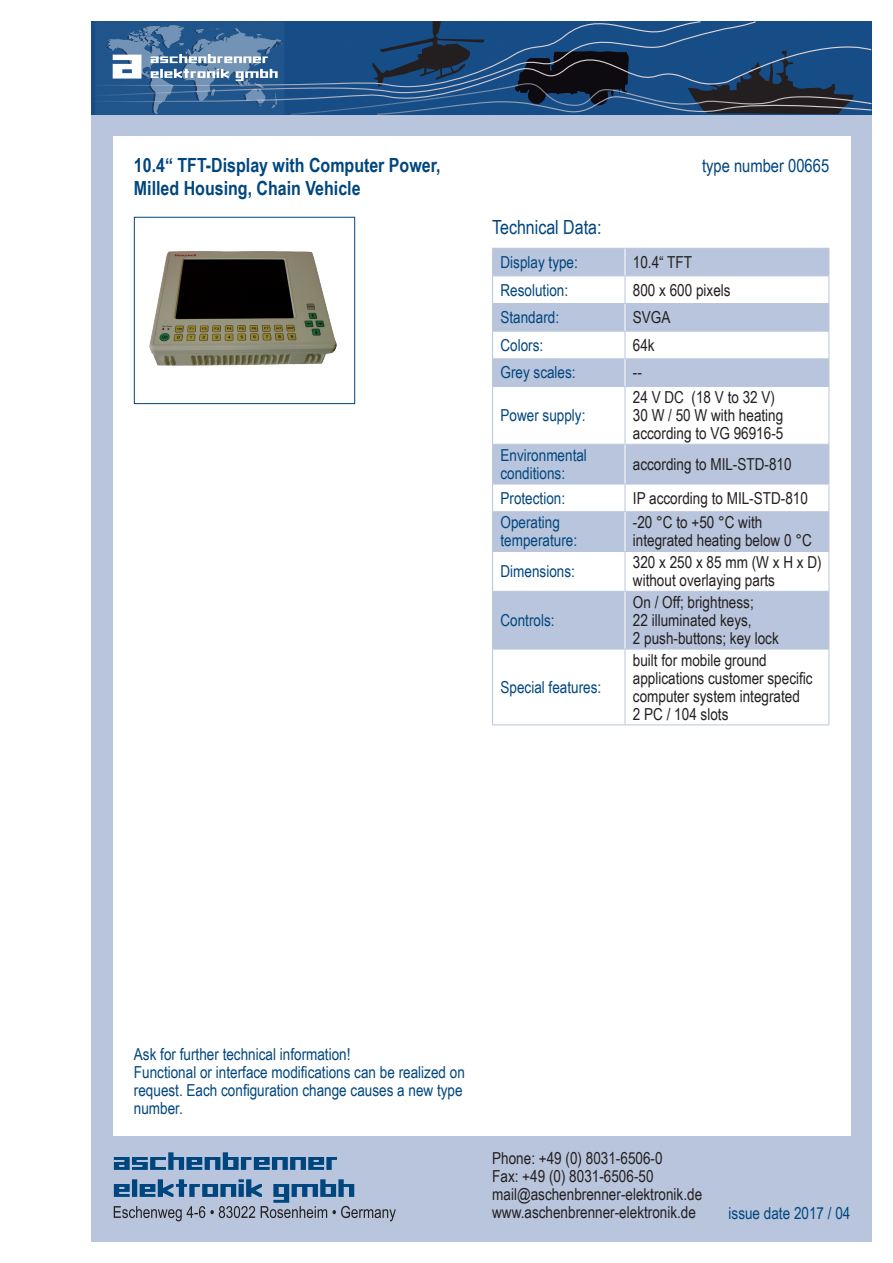
<style>
.page{position:relative;width:893px;height:1263px;background:#fff}
.page>*{position:absolute;margin:0;border:0;box-sizing:border-box;transform-origin:0 0}
.t1{font:700 19.5px "Arial Narrow";color:#00467e}
.t2{font:19.5px "Arial Narrow";color:#00467e}
.t3{font:18px "Arial Narrow";color:#00467e}
.t4{font:16.5px/18px "Arial Narrow";color:#231f20}
.t5{font:16.5px/18px "Arial Narrow";color:#00467e}
</style>
<div class="page">
<div style="left:91px;top:115px;width:781px;height:1127px;background:#b9c5dc"></div>
<div style="left:113px;top:136px;width:737px;height:999px;background:#fff"></div>
<svg style="left:114px;top:1179px;width:282px;height:42px"></svg>
<svg style="left:114px;top:1152px;width:223px;height:18px"></svg>
<div style="left:134px;top:217px;width:221px;height:187px;border:1px solid #00467e"></div>
<svg style="left:91px;top:21px;width:781px;height:94px;background:#2a5380"></svg>
<img style="left:149px;top:251px;width:188px;height:115px">
<div style="left:493px;top:249px;width:335px;height:26px;background:#b9c5dc"></div>
<svg style="left:493px;top:276px;width:335px;height:448px"></svg>
<hr style="left:492px;top:248px;width:133px;height:1px;background:#b9c5dc">
<hr style="left:625px;top:248px;width:204px;height:1px;background:#b9c5dc">
<hr style="left:492px;top:275px;width:133px;height:1px;background:#b9c5dc">
<hr style="left:625px;top:275px;width:204px;height:1px;background:#b9c5dc">
<hr style="left:492px;top:303px;width:133px;height:1px;background:#b9c5dc">
<hr style="left:625px;top:303px;width:204px;height:1px;background:#b9c5dc">
<hr style="left:492px;top:331px;width:133px;height:1px;background:#b9c5dc">
<hr style="left:625px;top:331px;width:204px;height:1px;background:#b9c5dc">
<hr style="left:492px;top:358px;width:133px;height:1px;background:#b9c5dc">
<svg style="left:492px;top:249px;width:1px;height:137px"></svg>
<hr style="left:625px;top:358px;width:204px;height:1px;background:#b9c5dc">
<svg style="left:828px;top:249px;width:1px;height:137px"></svg>
<hr style="left:492px;top:386px;width:133px;height:1px;background:#b9c5dc">
<hr style="left:492px;top:387px;width:1px;height:57px;background:#b9c5dc">
<hr style="left:625px;top:386px;width:204px;height:1px;background:#b9c5dc">
<hr style="left:625px;top:387px;width:1px;height:57px;background:#b9c5dc">
<hr style="left:828px;top:387px;width:1px;height:57px;background:#b9c5dc">
<hr style="left:492px;top:444px;width:133px;height:1px;background:#b9c5dc">
<hr style="left:492px;top:445px;width:1px;height:39px;background:#b9c5dc">
<hr style="left:625px;top:444px;width:204px;height:1px;background:#b9c5dc">
<hr style="left:828px;top:445px;width:1px;height:39px;background:#b9c5dc">
<hr style="left:492px;top:484px;width:133px;height:1px;background:#b9c5dc">
<svg style="left:492px;top:484px;width:1px;height:27px"></svg>
<hr style="left:625px;top:484px;width:204px;height:1px;background:#b9c5dc">
<svg style="left:625px;top:484px;width:1px;height:27px"></svg>
<svg style="left:828px;top:484px;width:1px;height:27px"></svg>
<hr style="left:492px;top:511px;width:133px;height:1px;background:#b9c5dc">
<hr style="left:492px;top:512px;width:1px;height:39px;background:#b9c5dc">
<hr style="left:625px;top:511px;width:204px;height:1px;background:#b9c5dc">
<hr style="left:828px;top:512px;width:1px;height:39px;background:#b9c5dc">
<hr style="left:492px;top:551px;width:133px;height:1px;background:#b9c5dc">
<hr style="left:492px;top:552px;width:1px;height:39px;background:#b9c5dc">
<hr style="left:625px;top:551px;width:204px;height:1px;background:#b9c5dc">
<hr style="left:625px;top:552px;width:1px;height:39px;background:#b9c5dc">
<hr style="left:828px;top:552px;width:1px;height:39px;background:#b9c5dc">
<hr style="left:492px;top:591px;width:133px;height:1px;background:#b9c5dc">
<hr style="left:492px;top:592px;width:1px;height:57px;background:#b9c5dc">
<hr style="left:625px;top:591px;width:204px;height:1px;background:#b9c5dc">
<hr style="left:828px;top:592px;width:1px;height:57px;background:#b9c5dc">
<hr style="left:492px;top:649px;width:133px;height:1px;background:#b9c5dc">
<hr style="left:492px;top:649px;width:1px;height:75px;background:#b9c5dc">
<hr style="left:625px;top:649px;width:204px;height:1px;background:#b9c5dc">
<hr style="left:625px;top:649px;width:1px;height:75px;background:#b9c5dc">
<hr style="left:828px;top:649px;width:1px;height:75px;background:#b9c5dc">
<hr style="left:492px;top:724px;width:133px;height:1px;background:#b9c5dc">
<hr style="left:625px;top:724px;width:204px;height:1px;background:#b9c5dc">
<svg style="left:625px;top:249px;width:1px;height:137px"></svg>
<hr style="left:625px;top:445px;width:1px;height:39px;background:#fff">
<hr style="left:625px;top:512px;width:1px;height:39px;background:#fff">
<hr style="left:625px;top:592px;width:1px;height:57px;background:#fff">
<p class="t1" style="left:134px;top:150px;width:308px">10.4“ TFT-Display with Computer Power,</p>
<p class="t3" style="left:702px;top:152px;width:129px">type number 00665</p>
<p class="t1" style="left:134px;top:173px;width:228px">Milled Housing, Chain Vehicle</p>
<p class="t2" style="left:492px;top:213px;width:111px">Technical Data:</p>
<p class="t5" style="left:500px;top:252px;width:79px">Display type:</p>
<p class="t4" style="left:633px;top:252px;width:61px">10.4“ TFT</p>
<p class="t5" style="left:500px;top:280px;width:69px">Resolution:</p>
<p class="t4" style="left:633px;top:280px;width:99px">800 x 600 pixels</p>
<p class="t5" style="left:500px;top:308px;width:60px">Standard:</p>
<p class="t4" style="left:633px;top:308px;width:39px">SVGA</p>
<p class="t5" style="left:500px;top:335px;width:44px">Colors:</p>
<p class="t4" style="left:633px;top:335px;width:23px">64k</p>
<p class="t5" style="left:500px;top:363px;width:77px">Grey scales:</p>
<p class="t4" style="left:633px;top:363px;width:11px">--</p>
<p class="t5" style="left:500px;top:406px;width:86px">Power supply:</p>
<p class="t4" style="left:633px;top:388px;width:152px">24 V DC (18 V to 32 V)<br>30 W / 50 W with heating according to VG 96916-5</p>
<p class="t5" style="left:500px;top:445px;width:88px">Environmental conditions:</p>
<p class="t4" style="left:633px;top:454px;width:160px">according to MIL-STD-810</p>
<p class="t5" style="left:500px;top:488px;width:66px">Protection:</p>
<p class="t4" style="left:633px;top:488px;width:176px">IP according to MIL-STD-810</p>
<p class="t5" style="left:500px;top:513px;width:78px">Operating temperature:</p>
<p class="t4" style="left:633px;top:513px;width:180px">-20 °C to +50 °C with integrated heating below 0 °C</p>
<p class="t5" style="left:500px;top:562px;width:76px">Dimensions:</p>
<p class="t4" style="left:633px;top:553px;width:190px">320 x 250 x 85 mm (W x H x D) without overlaying parts</p>
<p class="t5" style="left:500px;top:611px;width:56px">Controls:</p>
<p class="t4" style="left:633px;top:593px;width:147px">On / Off; brightness;<br>22 illuminated keys,<br>2 push-buttons; key lock</p>
<p class="t5" style="left:500px;top:677px;width:102px">Special features:</p>
<p class="t4" style="left:633px;top:650px;width:181px">built for mobile ground applications customer specific computer system integrated<br>2 PC / 104 slots</p>
<p class="t5" style="left:134px;top:1045px;width:332px">Ask for further technical information!<br>Functional or interface modifications can be realized on request. Each configuration change causes a new type number.</p>
<p class="t4" style="left:492px;top:1149px;width:211px">Phone: +49 (0) 8031-6506-0<br>Fax: +49 (0) 8031-6506-50 mail@aschenbrenner-elektronik.de www.aschenbrenner-elektronik.de</p>
<p class="t5" style="left:729px;top:1203px;width:123px">issue date 2017 / 04</p>
</div>
